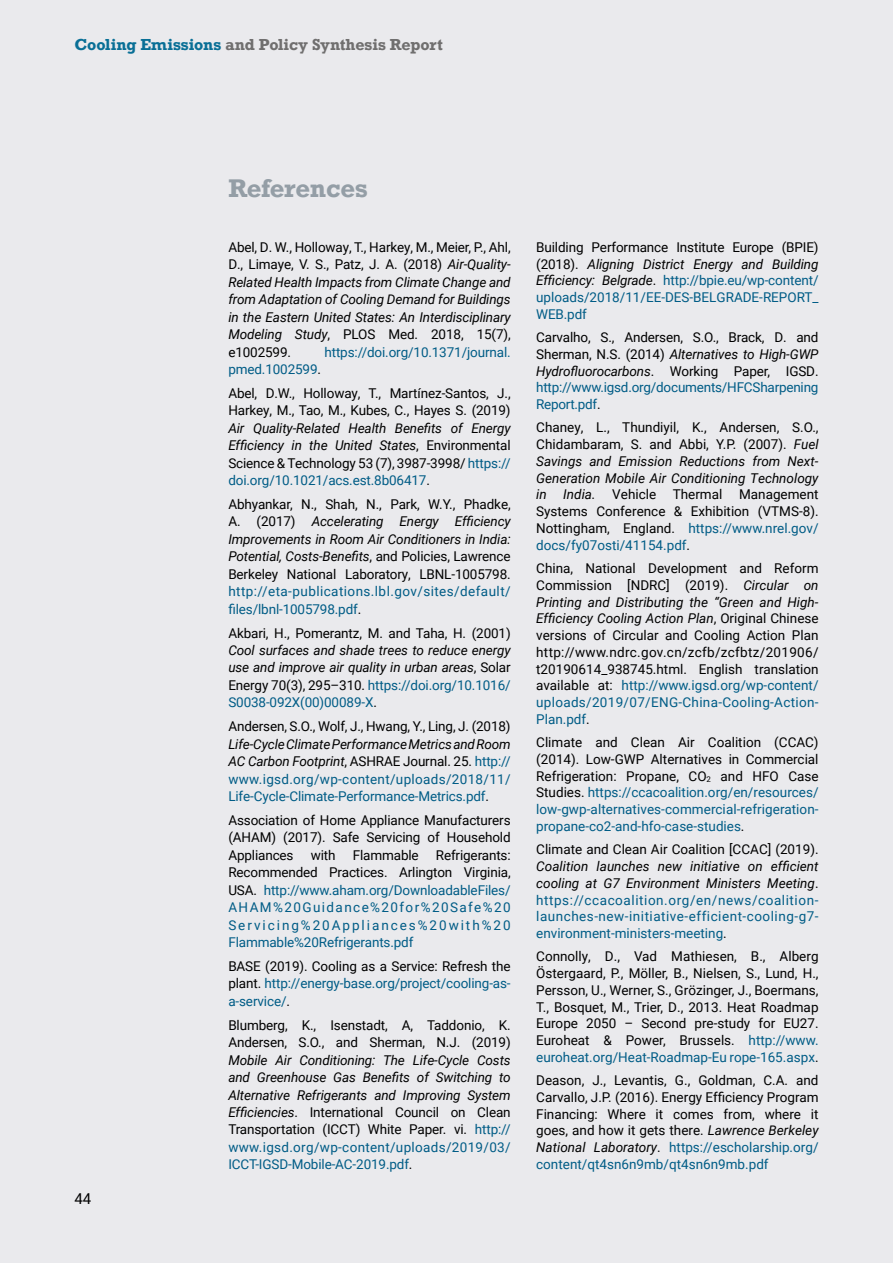
<style>
.page{position:relative;width:893px;height:1263px;background:#eaeaed}
.page>*{position:absolute;margin:0;border:0;box-sizing:border-box;transform-origin:0 0}
.t1{font:700 24px "Rockwell";letter-spacing:-.01em;color:#949ea6}
.t2{font:700 15px "Rockwell";color:#706f6f}
.t3{font:15px "Roboto";color:#000}
.t4{font:13.5px/16.8px "Roboto";letter-spacing:-.01em;color:#000;text-align:justify}
.t5{font:13.5px/16.8px "Roboto";color:#005c86;text-align:justify}
.t6{font:italic 13.5px/17.4px "Roboto";letter-spacing:-.01em;color:#000;text-align:justify}
.t7{font:13.5px/17.4px "Roboto";letter-spacing:.03em;color:#005c86}
.s1{color:#096f96}
.s2{font-style:normal}
.s3{color:#005c86}
.s4{font-style:normal;color:#005c86}
.s5{font-style:italic}
.s6{color:#000}
.s7{font-style:italic;color:#000}
</style>
<div class="page">
<p class="t2" style="left:74px;top:34px;width:370px"><span class="s1">Cooling Emissions</span> and Policy Synthesis Report</p>
<p class="t3" style="left:74px;top:1188px;width:18px">44</p>
<h1 class="t1" style="left:228px;top:172px;width:141px">References</h1>
<p class="t6" style="left:228px;top:238px;width:284px"><span class="s2">Abel, D. W., Holloway, T., Harkey, M., Meier, P., Ahl, D., Limaye, V. S., Patz, J. A. (2018)</span> Air-Quality-Related Health Impacts from Climate Change and from Adaptation of Cooling Demand for Buildings in the Eastern United States: An Interdisciplinary Modeling Study<span class="s2">, PLOS Med. 2018, 15(7), e1002599.</span></p>
<p class="t5" style="left:324px;top:343px;width:188px">https://doi.org/10.1371/journal.</p>
<p class="t4" style="left:228px;top:357px;width:284px;line-height:23.9px"><span class="s3">pmed.1002599</span>.<br>Abel, D.W., Holloway, T., Martínez-Santos, J.,</p>
<p class="t4" style="left:228px;top:402px;width:284px">Harkey, M., Tao, M., Kubes, C., Hayes S. (2019)</p>
<p class="t6" style="left:228px;top:419px;width:284px">Air Quality-Related Health Benefits of Energy Efficiency in the United States<span class="s2">, Environmental Science &amp; Technology 53 (7), 3987-3998/</span> <span class="s4">https:// doi.org/10.1021/acs.est.8b06417</span><span class="s2">.</span></p>
<p class="t4" style="left:228px;top:495px;width:284px;line-height:17.4px">Abhyankar, N., Shah, N., Park, W.Y., Phadke, A. (2017) <span class="s5">Accelerating Energy Efficiency Improvements in Room Air Conditioners in India:<br>Potential, Costs-Benefits</span>, and Policies, Lawrence Berkeley National Laboratory, LBNL-1005798.</p>
<p class="t7" style="left:228px;top:582px;width:284px">http://eta-publications.lbl.gov/sites/default/ files/lbnl-1005798.pdf<span class="s6">.</span></p>
<p class="t4" style="left:228px;top:624px;width:284px">Akbari, H., Pomerantz, M. and Taha, H. (2001)</p>
<p class="t6" style="left:228px;top:641px;width:284px">Cool surfaces and shade trees to reduce energy use and improve air quality in urban areas<span class="s2">, Solar Energy 70(3), 295–310.</span> <span class="s4">https://doi.org/10.1016/ S0038-092X(00)00089-X</span><span class="s2">.</span></p>
<p class="t4" style="left:228px;top:717px;width:284px">Andersen, S.O., Wolf, J., Hwang, Y., Ling, J. (2018)</p>
<p class="t5" style="left:228px;top:735px;width:284px;line-height:17.4px"><span class="s7">Life-Cycle Climate Performance Metrics and Room AC Carbon Footprint</span><span class="s6">, ASHRAE Journal. 25.</span> http:// www.igsd.org/wp-content/uploads/2018/11/ Life-Cycle-Climate-Performance-Metrics.pdf<span class="s6">.</span></p>
<p class="t4" style="left:228px;top:811px;width:284px;line-height:17.4px">Association of Home Appliance Manufacturers (AHAM) (2017). Safe Servicing of Household Appliances</p>
<p class="t5" style="left:228px;top:846px;width:284px;line-height:17.4px;text-indent:208px"><span class="s6">Refrigerants:<br>Recommended Practices. Arlington Virginia, USA.</span> http://www.aham.org/DownloadableFiles/ AHAM%20Guidance%20for%20Safe%20<br>Servicing%20Appliances%20with%20<br>Flammable%20Refrigerants.pdf</p>
<p class="t5" style="left:228px;top:957px;width:284px;line-height:17.4px"><span class="s6">BASE (2019). Cooling as a Service: Refresh the plant.</span> http://energy-base.org/project/cooling-as&shy;a-service/<span class="s6">.</span></p>
<p class="t4" style="left:228px;top:1016px;width:284px;line-height:17.4px">Blumberg, K., Isenstadt, A, Taddonio, K.<br>Andersen, S.O., and Sherman, N.J. (2019)</p>
<p class="t6" style="left:228px;top:1051px;width:284px">Mobile Air Conditioning: The Life-Cycle Costs and Greenhouse Gas Benefits of Switching to Alternative Refrigerants and Improving System Efficiencies<span class="s2">. International Council on Clean Transportation (ICCT) White Paper. vi.</span> <span class="s4">http:// www.igsd.org/wp-content/uploads/2019/03/ ICCT-IGSD-Mobile-AC-2019.pdf</span><span class="s2">.</span></p>
<p class="t4" style="left:311px;top:846px;width:26px">with</p>
<p class="t4" style="left:353px;top:846px;width:68px">Flammable</p>
<p class="t5" style="left:536px;top:238px;width:284px"><span class="s6">Building Performance Institute Europe (BPIE) (2018).</span> <span class="s7">Aligning District Energy and Building Efficiency: Belgrade</span><span class="s6">.</span> http://bpie.eu/wp-content/ uploads/2018/11/EE-DES-BELGRADE-REPORT_ WEB.pdf</p>
<p class="t4" style="left:536px;top:328px;width:284px">Carvalho, S., Andersen, S.O., Brack, D. and Sherman, N.S. (2014) <span class="s5">Alternatives to High-GWP Hydrofluorocarbons</span>. Working Paper, IGSD. <span class="s3">http://www.igsd.org/documents/HFCSharpening Report.pdf</span>.</p>
<p class="t4" style="left:536px;top:419px;width:284px">Chaney, L., Thundiyil, K., Andersen, S.O., Chidambaram, S. and Abbi, Y.P. (2007). <span class="s5">Fuel Savings and Emission Reductions from Next-Generation Mobile Air Conditioning Technology in India.</span> Vehicle Thermal Management Systems Conference &amp; Exhibition (VTMS-8).<br>Nottingham, England. <span class="s3">https://www.nrel.gov/ docs/fy07osti/41154.pdf</span>.</p>
<p class="t4" style="left:536px;top:559px;width:284px">China, National Development and Reform Commission [NDRC] (2019). <span class="s5">Circular on Printing and Distributing the “Green and High-Efficiency Cooling Action Plan</span>, Original Chinese versions of Circular and Cooling Action Plan http://www.ndrc.gov.cn/zcfb/zcfbtz/201906/ t20190614_938745.html. English translation available at: <span class="s3">http://www.igsd.org/wp-content/ uploads/2019/07/ENG-China-Cooling-Action-Plan.pdf</span>.</p>
<p class="t5" style="left:536px;top:733px;width:284px"><span class="s6">Climate and Clean Air Coalition (CCAC) (2014). Low-GWP Alternatives in Commercial Refrigeration: Propane, CO</span><sub>2</sub> <span class="s6">and HFO Case Studies.</span> https://ccacoalition.org/en/resources/ low-gwp-alternatives-commercial-refrigeration&shy;propane-co2-and-hfo-case-studies<span class="s6">.</span></p>
<p class="t4" style="left:536px;top:840px;width:284px">Climate and Clean Air Coalition [CCAC] (2019).</p>
<p class="t5" style="left:536px;top:857px;width:284px"><span class="s7">Coalition launches new initiative on efficient cooling at G7 Environment Ministers Meeting</span><span class="s6">. </span>https://ccacoalition.org/en/news/coalition&shy;launches-new-initiative-efficient-cooling-g7- environment-ministers-meeting<span class="s6">.</span></p>
<p class="t4" style="left:536px;top:947px;width:284px">Connolly, D., Vad Mathiesen, B., Alberg Östergaard, P., Möller, B., Nielsen, S., Lund, H., Persson, U., Werner, S., Grözinger, J., Boermans, T., Bosquet, M., Trier, D., 2013. Heat Roadmap Europe 2050 – Second pre-study for EU27.<br>Euroheat &amp; Power, Brussels. <span class="s3">http://www. euroheat.org/Heat-Roadmap-Eu rope-165.aspx</span>.</p>
<p class="t4" style="left:536px;top:1071px;width:284px">Deason, J., Levantis, G., Goldman, C.A. and Carvallo, J.P. (2016). Energy Efficiency Program Financing: Where it comes from, where it goes, and how it gets there. <span class="s5">Lawrence Berkeley National Laboratory</span>. <span class="s3">https://escholarship.org/ content/qt4sn6n9mb/qt4sn6n9mb.pdf</span></p>
</div>
